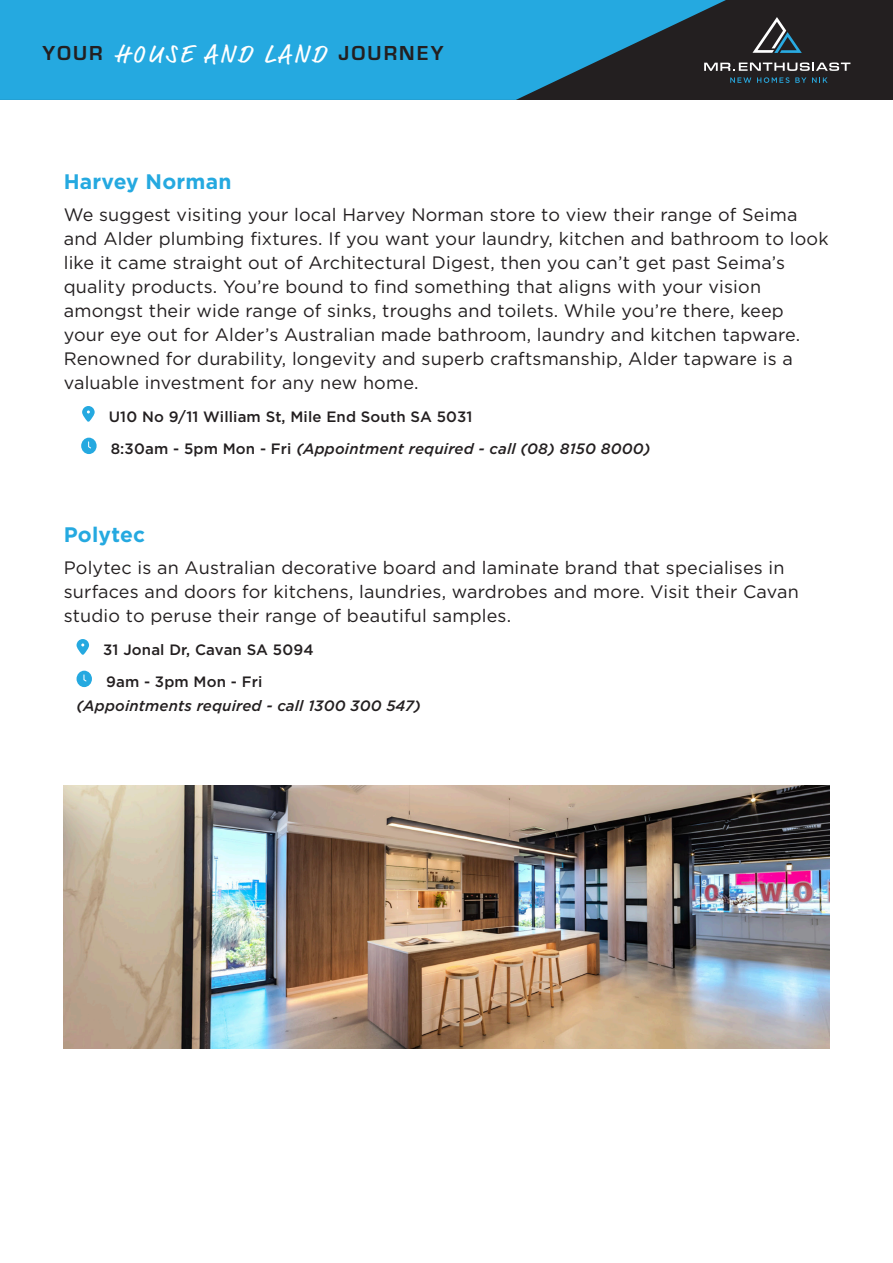
<style>
.page{position:relative;width:893px;height:1263px;background:#fff}
.page>*{position:absolute;margin:0;border:0;box-sizing:border-box;transform-origin:0 0}
.heading_1_blue{font:25.5px "Market Pro";letter-spacing:.11em;color:#fff}
.body_copy{font:700 21px "Gotham";letter-spacing:.01em;color:#25a9e0}
.body_copy-2{font:18px/24px "Gotham";letter-spacing:.01em;color:#231f20}
.body_copy-3{font:italic 500 15px/24px "Gotham";letter-spacing:.01em;color:#231f20}
.body_copy-4{font:500 15px "Gotham";letter-spacing:.01em;color:#231f20}
.s1{font-family:"Eurostile";font-weight:700;font-size:21px;color:#231f20}
.s2{font-style:normal}
</style>
<div class="page">
<svg style="left:82px;top:406px;width:13px;height:16px"></svg>
<div style="left:81px;top:438px;width:16px;height:16px;background:#25a9e0;border-radius:50%"></div>
<svg style="left:88px;top:441px;width:3px;height:8px"></svg>
<svg style="left:77px;top:639px;width:12px;height:16px"></svg>
<div style="left:77px;top:671px;width:15px;height:16px;background:#25a9e0;border-radius:50%"></div>
<svg style="left:83px;top:674px;width:4px;height:8px"></svg>
<div style="left:0;top:0;width:893px;height:100px;background:#231f20"></div>
<svg style="left:0;top:0;width:726px;height:100px;background:#2495c4"></svg>
<svg style="left:752px;top:17px;width:50px;height:36px"></svg>
<svg style="left:704px;top:63px;width:146px;height:8px"></svg>
<svg style="left:730px;top:77px;width:21px;height:6px"></svg>
<svg style="left:757px;top:77px;width:32px;height:6px"></svg>
<svg style="left:795px;top:77px;width:11px;height:6px"></svg>
<svg style="left:812px;top:77px;width:15px;height:6px"></svg>
<img style="left:64px;top:785px;width:765px;height:263px">
<p class="heading_1_blue" style="left:43px;top:36px;width:403px"><span class="s1">YOUR</span> HOUSE AND LAND <span class="s1">JOURNEY</span></p>
<p class="body_copy" style="left:64px;top:168px;width:169px">Harvey Norman</p>
<p class="body_copy-2" style="left:64px;top:203px;width:766px">We suggest visiting your local Harvey Norman store to view their range of Seima and Alder plumbing fixtures. If you want your laundry, kitchen and bathroom to look like it came straight out of Architectural Digest, then you can’t get past Seima’s quality products. You’re bound to find something that aligns with your vision amongst their wide range of sinks, troughs and toilets. While you’re there, keep your eye out for Alder’s Australian made bathroom, laundry and kitchen tapware.<br>Renowned for durability, longevity and superb craftsmanship, Alder tapware is a valuable investment for any new home.</p>
<p class="body_copy-4" style="left:109px;top:407px;width:365px">U10 No 9/11 William St, Mile End South SA 5031</p>
<p class="body_copy-3" style="left:111px;top:437px;width:541px"><span class="s2">8:30am - 5pm Mon - Fri</span> (Appointment required - call (08) 8150 8000)</p>
<p class="body_copy" style="left:64px;top:521px;width:83px">Polytec</p>
<p class="body_copy-2" style="left:64px;top:556px;width:736px">Polytec is an Australian decorative board and laminate brand that specialises in surfaces and doors for kitchens, laundries, wardrobes and more. Visit their Cavan studio to peruse their range of beautiful samples.</p>
<p class="body_copy-4" style="left:103px;top:640px;width:212px">31 Jonal Dr, Cavan SA 5094</p>
<p class="body_copy-3" style="left:77px;top:670px;width:346px;text-indent:30px"><span class="s2">9am - 3pm Mon - Fri<br></span>(Appointments required - call 1300 300 547)</p>
</div>
